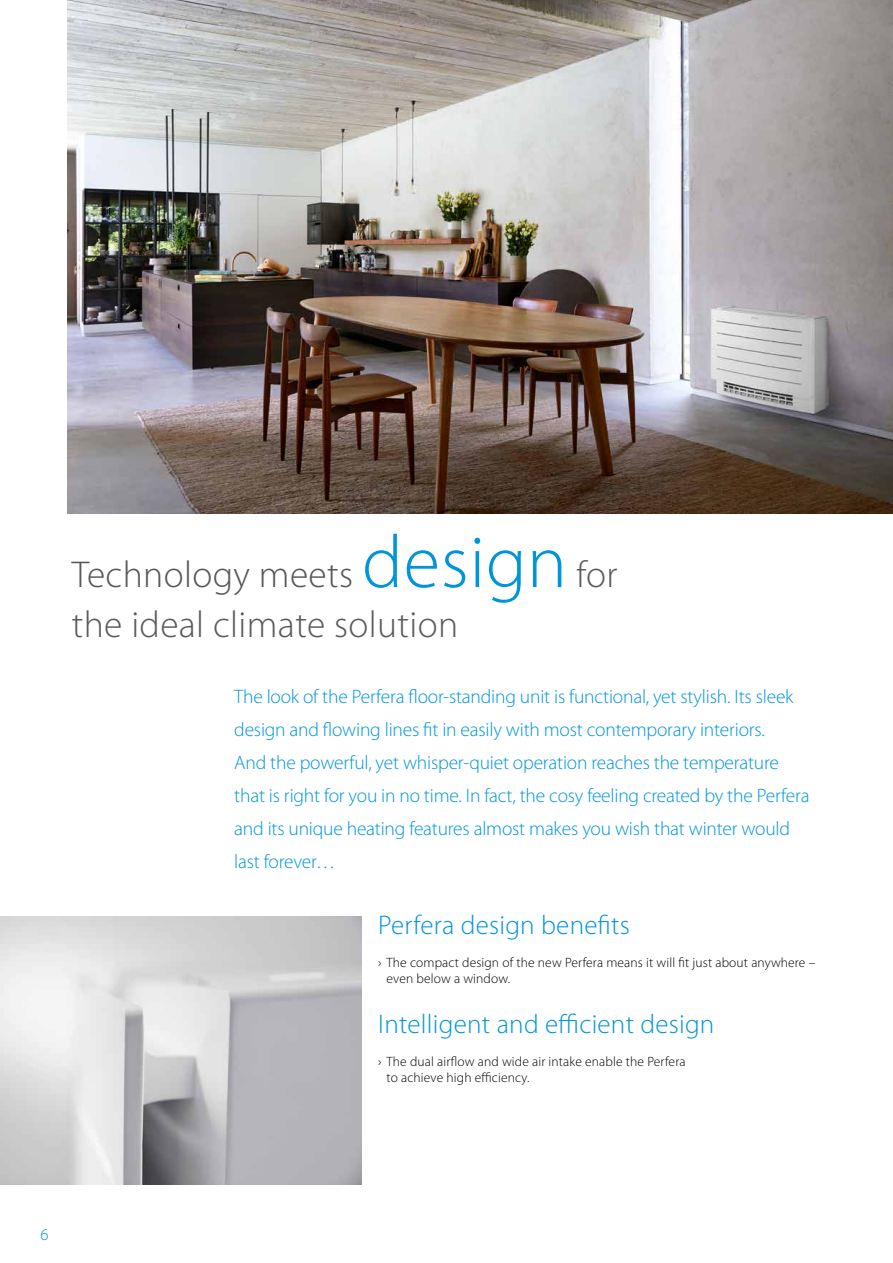
<style>
.page{position:relative;width:893px;height:1263px;background:#fff}
.page>*{position:absolute;margin:0;border:0;box-sizing:border-box;transform-origin:0 0}
.t1{font:300 37.5px/49.5px "Myriad Pro";letter-spacing:.01em;color:#5a5a59}
.t2{font:300 27px "Myriad Pro";letter-spacing:.01em;color:#0095db}
.t3{font:300 19.5px/33px "Myriad Pro";letter-spacing:-.01em;color:#0095db}
.t4{font:300 16.5px "Myriad Pro";color:#0095db}
.t5{font:300 13.5px/16.5px "Myriad Pro";letter-spacing:.01em;color:#000}
.s1{color:#575756}
.s2{font-size:75px;color:#0095db}
</style>
<div class="page">
<img style="left:0;top:917px;width:362px;height:267px">
<img style="left:68px;top:0;width:825px;height:513px">
<h1 class="t1" style="left:72px;top:550px;width:547px"><span class="s1">Technology meets</span> <span class="s2">design</span> for the ideal climate solution</h1>
<p class="t3" style="left:234px;top:680px;width:577px">The look of the Perfera floor-standing unit is functional, yet stylish. Its sleek design and flowing lines fit in easily with most contemporary interiors.<br>And the powerful, yet whisper-quiet operation reaches the temperature that is right for you in no time. In fact, the cosy feeling created by the Perfera and its unique heating features almost makes you wish that winter would last forever…</p>
<h2 class="t2" style="left:378px;top:910px;width:253px">Perfera design benefits</h2>
<p class="t5" style="left:387px;top:954px;width:430px;text-indent:-9px">› The compact design of the new Perfera means it will fit just about anywhere – even below a window.</p>
<h2 class="t2" style="left:378px;top:1009px;width:338px">Intelligent and efficient design</h2>
<p class="t5" style="left:387px;top:1053px;width:301px;text-indent:-9px">› The dual airflow and wide air intake enable the Perfera to achieve high efficiency.</p>
<p class="t4" style="left:40px;top:1225px;width:10px">6</p>
</div>
